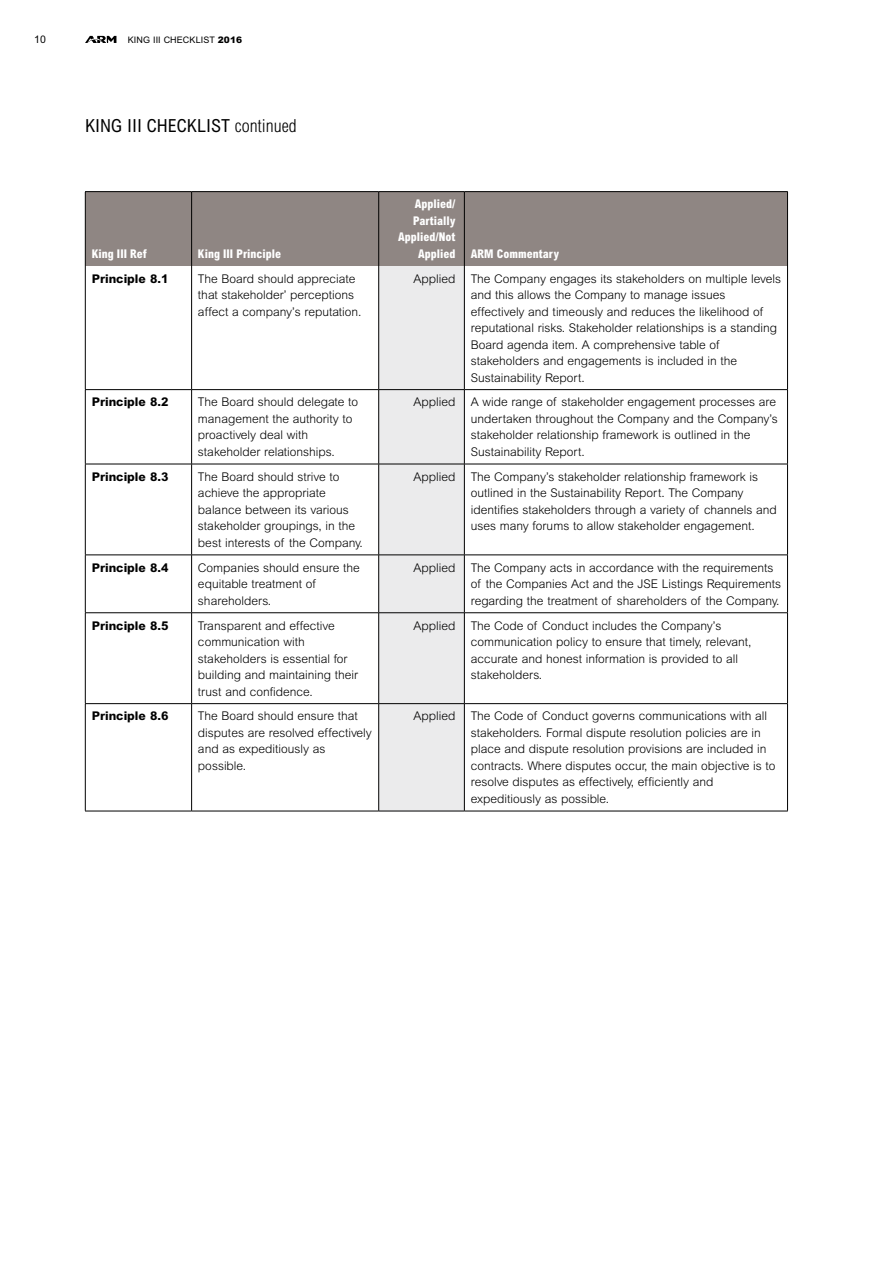
<style>
.page{position:relative;width:893px;height:1263px;background:#fff}
.page>*{position:absolute;margin:0;border:0;box-sizing:border-box;transform-origin:0 0}
.t1{font:condensed 18px "Arial MT Std";color:#000}
.t2{font:300 12px/16.5px "Arial MT Std";color:#000}
.t3{font:800 condensed 12px/16.5px "Arial MT Std";color:#fff;text-align:right}
.t4{font:800 12px "Arial MT Std";color:#000}
.t5{font:10.5px "Arial MT Std";color:#000}
.t6{font:9px "Arial MT Std";letter-spacing:.01em;color:#000}
.s1{font-weight:900}
.s2{font-weight:300}
</style>
<div class="page">
<div style="left:86px;top:192px;width:701px;height:74px;background:#8f8683"></div>
<div style="left:379px;top:266px;width:85px;height:545px;background:#ebebec"></div>
<hr style="left:85px;top:389px;width:107px;height:1px;background:#000">
<hr style="left:192px;top:389px;width:187px;height:1px;background:#000">
<hr style="left:379px;top:389px;width:85px;height:1px;background:#000">
<hr style="left:464px;top:389px;width:324px;height:1px;background:#000">
<hr style="left:85px;top:464px;width:107px;height:1px;background:#000">
<hr style="left:192px;top:464px;width:187px;height:1px;background:#000">
<hr style="left:379px;top:464px;width:85px;height:1px;background:#000">
<hr style="left:464px;top:464px;width:324px;height:1px;background:#000">
<hr style="left:85px;top:555px;width:107px;height:1px;background:#000">
<hr style="left:192px;top:555px;width:187px;height:1px;background:#000">
<hr style="left:379px;top:555px;width:85px;height:1px;background:#000">
<hr style="left:464px;top:555px;width:324px;height:1px;background:#000">
<hr style="left:85px;top:612px;width:107px;height:1px;background:#000">
<hr style="left:192px;top:612px;width:187px;height:1px;background:#000">
<hr style="left:379px;top:612px;width:85px;height:1px;background:#000">
<hr style="left:464px;top:612px;width:324px;height:1px;background:#000">
<hr style="left:85px;top:703px;width:107px;height:1px;background:#000">
<hr style="left:192px;top:703px;width:187px;height:1px;background:#000">
<hr style="left:379px;top:703px;width:85px;height:1px;background:#000">
<hr style="left:464px;top:703px;width:324px;height:1px;background:#000">
<hr style="left:85px;top:811px;width:107px;height:1px;background:#000">
<hr style="left:192px;top:811px;width:187px;height:1px;background:#000">
<hr style="left:379px;top:811px;width:85px;height:1px;background:#000">
<hr style="left:464px;top:811px;width:324px;height:1px;background:#000">
<hr style="left:85px;top:266px;width:1px;height:123px;background:#000">
<hr style="left:378px;top:266px;width:1px;height:123px;background:#000">
<hr style="left:464px;top:266px;width:1px;height:123px;background:#000">
<hr style="left:787px;top:266px;width:1px;height:123px;background:#000">
<hr style="left:85px;top:390px;width:1px;height:74px;background:#000">
<hr style="left:378px;top:390px;width:1px;height:74px;background:#000">
<hr style="left:464px;top:390px;width:1px;height:74px;background:#000">
<hr style="left:787px;top:390px;width:1px;height:74px;background:#000">
<hr style="left:85px;top:464px;width:1px;height:91px;background:#000">
<hr style="left:378px;top:464px;width:1px;height:91px;background:#000">
<hr style="left:464px;top:464px;width:1px;height:91px;background:#000">
<hr style="left:787px;top:464px;width:1px;height:91px;background:#000">
<hr style="left:85px;top:555px;width:1px;height:57px;background:#000">
<hr style="left:378px;top:555px;width:1px;height:57px;background:#000">
<hr style="left:464px;top:555px;width:1px;height:57px;background:#000">
<hr style="left:787px;top:555px;width:1px;height:57px;background:#000">
<hr style="left:85px;top:613px;width:1px;height:90px;background:#000">
<hr style="left:378px;top:613px;width:1px;height:90px;background:#000">
<hr style="left:464px;top:613px;width:1px;height:90px;background:#000">
<hr style="left:787px;top:613px;width:1px;height:90px;background:#000">
<hr style="left:85px;top:704px;width:1px;height:107px;background:#000">
<hr style="left:378px;top:704px;width:1px;height:107px;background:#000">
<hr style="left:464px;top:704px;width:1px;height:107px;background:#000">
<hr style="left:787px;top:704px;width:1px;height:107px;background:#000">
<hr style="left:85px;top:191px;width:107px;height:1px;background:#000">
<hr style="left:192px;top:191px;width:187px;height:1px;background:#000">
<hr style="left:379px;top:191px;width:85px;height:1px;background:#000">
<hr style="left:464px;top:191px;width:324px;height:1px;background:#000">
<hr style="left:85px;top:192px;width:1px;height:74px;background:#000">
<hr style="left:787px;top:192px;width:1px;height:74px;background:#000">
<hr style="left:378px;top:192px;width:1px;height:74px;background:#000">
<hr style="left:464px;top:192px;width:1px;height:74px;background:#000">
<hr style="left:191px;top:266px;width:1px;height:123px;background:#000">
<hr style="left:191px;top:390px;width:1px;height:74px;background:#000">
<hr style="left:191px;top:464px;width:1px;height:91px;background:#000">
<hr style="left:191px;top:555px;width:1px;height:57px;background:#000">
<hr style="left:191px;top:613px;width:1px;height:90px;background:#000">
<hr style="left:191px;top:192px;width:1px;height:74px;background:#000">
<hr style="left:191px;top:704px;width:1px;height:107px;background:#000">
<svg style="left:85px;top:36px;width:31px;height:7px"></svg>
<p class="t5" style="left:34px;top:33px;width:13px">10</p>
<p class="t6" style="left:128px;top:35px;width:116px">KING III CHECKLIST <span class="s1">2016</span></p>
<h1 class="t1" style="left:85px;top:115px;width:213px">KING III CHECKLIST <span class="s2">continued</span></h1>
<p class="t3" style="left:92px;top:245px;width:57px">King III Ref</p>
<p class="t3" style="left:198px;top:245px;width:85px">King III Principle</p>
<p class="t3" style="left:398px;top:196px;width:59px">Applied/<br>Partially<br>Applied/Not<br>Applied</p>
<p class="t3" style="left:471px;top:245px;width:90px">ARM Commentary</p>
<p class="t4" style="left:92px;top:271px;width:78px">Principle 8.1</p>
<p class="t2" style="left:198px;top:270px;width:165px">The Board should appreciate that stakeholder’ perceptions affect a company’s reputation.</p>
<p class="t2" style="left:414px;top:270px;width:43px">Applied</p>
<p class="t2" style="left:471px;top:270px;width:312px">The Company engages its stakeholders on multiple levels and this allows the Company to manage issues effectively and timeously and reduces the likelihood of reputational risks. Stakeholder relationships is a standing Board agenda item. A comprehensive table of stakeholders and engagements is included in the Sustainability Report.</p>
<p class="t4" style="left:92px;top:395px;width:78px">Principle 8.2</p>
<p class="t2" style="left:198px;top:394px;width:162px">The Board should delegate to management the authority to proactively deal with stakeholder relationships.</p>
<p class="t2" style="left:414px;top:394px;width:43px">Applied</p>
<p class="t2" style="left:471px;top:394px;width:309px">A wide range of stakeholder engagement processes are undertaken throughout the Company and the Company’s stakeholder relationship framework is outlined in the Sustainability Report.</p>
<p class="t4" style="left:92px;top:469px;width:78px">Principle 8.3</p>
<p class="t2" style="left:198px;top:468px;width:166px">The Board should strive to achieve the appropriate balance between its various stakeholder groupings, in the best interests of the Company.</p>
<p class="t2" style="left:414px;top:468px;width:43px">Applied</p>
<p class="t2" style="left:471px;top:468px;width:308px">The Company’s stakeholder relationship framework is outlined in the Sustainability Report. The Company identifies stakeholders through a variety of channels and uses many forums to allow stakeholder engagement.</p>
<p class="t4" style="left:92px;top:560px;width:78px">Principle 8.4</p>
<p class="t2" style="left:198px;top:559px;width:163px">Companies should ensure the equitable treatment of shareholders.</p>
<p class="t2" style="left:414px;top:559px;width:43px">Applied</p>
<p class="t2" style="left:471px;top:559px;width:312px">The Company acts in accordance with the requirements of the Companies Act and the JSE Listings Requirements regarding the treatment of shareholders of the Company.</p>
<p class="t4" style="left:92px;top:618px;width:78px">Principle 8.5</p>
<p class="t2" style="left:198px;top:617px;width:162px">Transparent and effective communication with stakeholders is essential for building and maintaining their trust and confidence.</p>
<p class="t2" style="left:414px;top:617px;width:43px">Applied</p>
<p class="t2" style="left:471px;top:617px;width:282px">The Code of Conduct includes the Company’s communication policy to ensure that timely, relevant, accurate and honest information is provided to all stakeholders.</p>
<p class="t4" style="left:92px;top:709px;width:78px">Principle 8.6</p>
<p class="t2" style="left:198px;top:708px;width:175px">The Board should ensure that disputes are resolved effectively and as expeditiously as possible.</p>
<p class="t2" style="left:414px;top:708px;width:43px">Applied</p>
<p class="t2" style="left:471px;top:708px;width:306px">The Code of Conduct governs communications with all stakeholders. Formal dispute resolution policies are in place and dispute resolution provisions are included in contracts. Where disputes occur, the main objective is to resolve disputes as effectively, efficiently and expeditiously as possible.</p>
</div>
